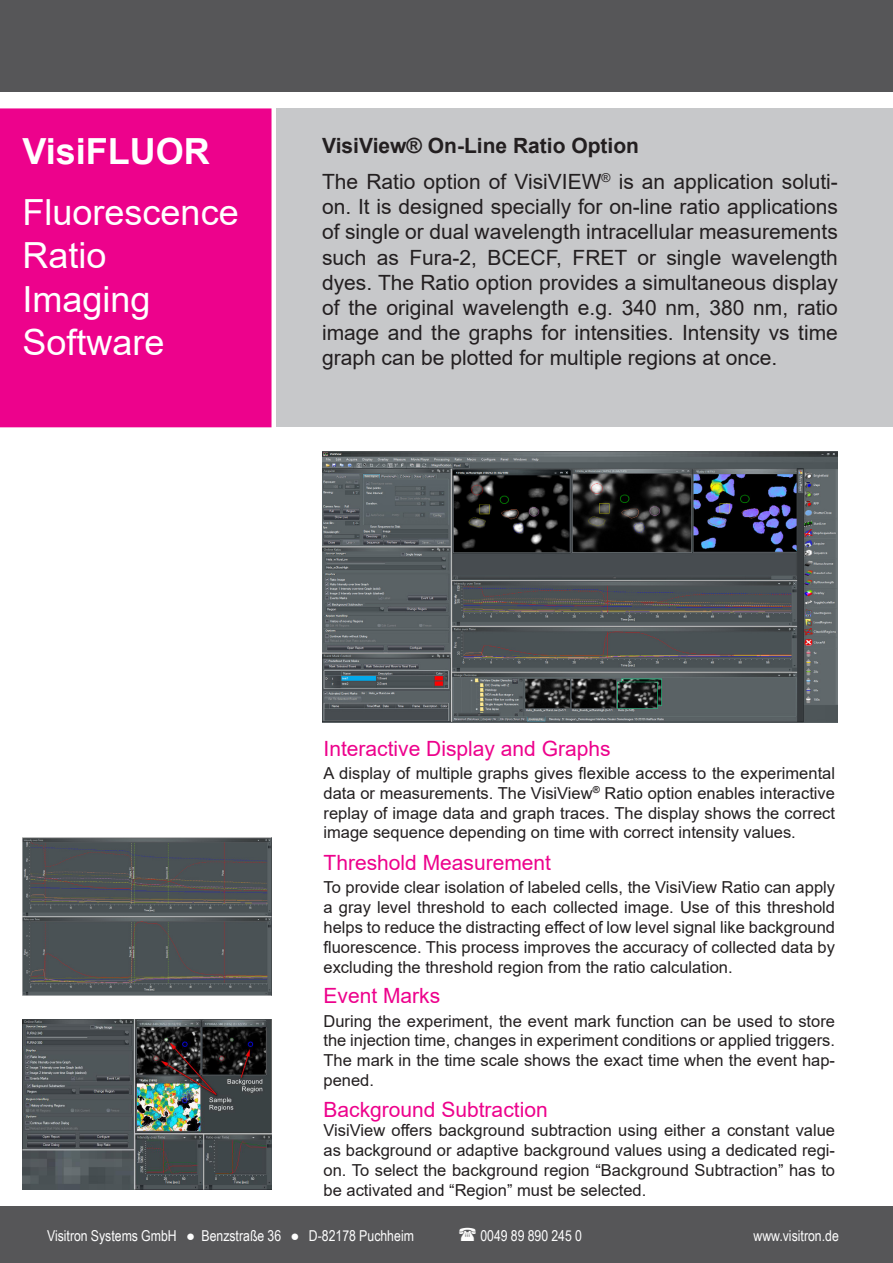
<style>
.page{position:relative;width:893px;height:1263px;background:#fff}
.page>*{position:absolute;margin:0;border:0;box-sizing:border-box;transform-origin:0 0}
.t1{font:36px/61.2px "Arial";color:#fff}
.t2{font:21px/25.2px "Arial";color:#231f20;text-align:justify}
.t3{font:21px "Arial";color:#ed028c}
.t4{font:700 21px "Arial";color:#231f20}
.t5{font:16.5px/19.8px "Arial";color:#231f20;text-align:justify}
.t6{font:15px "Arial Narrow";color:#fdfdfd}
.s1{font-weight:700}
.s2{font-family:"Arial"}
</style>
<div class="page">
<div style="left:0;top:1206px;width:893px;height:57px;background:#565658"></div>
<div style="left:0;top:0;width:893px;height:92px;background:#565658"></div>
<div style="left:0;top:108px;width:272px;height:319px;background:#ed028c"></div>
<div style="left:276px;top:108px;width:617px;height:319px;background:#c7c8ca"></div>
<img style="left:322px;top:452px;width:515px;height:271px">
<img style="left:23px;top:837px;width:248px;height:159px">
<img style="left:23px;top:1020px;width:248px;height:169px">
<p class="t1" style="left:23px;top:120px;width:218px"><span class="s1">VisiFLUOR<br></span>Fluorescence</p>
<p class="t1" style="left:23px;top:234px;width:130px;line-height:43.2px">Ratio<br>Imaging</p>
<p class="t1" style="left:23px;top:311px;width:144px">Software</p>
<p class="t4" style="left:322px;top:131px;width:318px">VisiView® On-Line Ratio Option</p>
<p class="t2" style="left:322px;top:169px;width:517px">The Ratio option of VisiVIEW<sup>®</sup> is an application soluti&shy;on. It is designed specially for on-line ratio applications of single or dual wavelength intracellular measurements such as Fura-2, BCECF, FRET or single wavelength dyes. The Ratio option provides a simultaneous display of the original wavelength e.g. 340 nm, 380 nm, ratio image and the graphs for intensities. Intensity vs time graph can be plotted for multiple regions at once.</p>
<p class="t3" style="left:324px;top:734px;width:289px">Interactive Display and Graphs</p>
<p class="t5" style="left:324px;top:763px;width:513px">A display of multiple graphs gives flexible access to the experimental data or measurements. The VisiView<sup>®</sup> Ratio option enables interactive replay of image data and graph traces. The display shows the correct image sequence depending on time with correct intensity values.</p>
<p class="t3" style="left:324px;top:848px;width:229px">Threshold Measurement</p>
<p class="t5" style="left:324px;top:878px;width:513px">To provide clear isolation of labeled cells, the VisiView Ratio can apply a gray level threshold to each collected image. Use of this threshold helps to reduce the distracting effect of low level signal like background fluorescence. This process improves the accuracy of collected data by excluding the threshold region from the ratio calculation.</p>
<p class="t3" style="left:324px;top:981px;width:118px">Event Marks</p>
<p class="t5" style="left:324px;top:1011px;width:513px">During the experiment, the event mark function can be used to store the injection time, changes in experiment conditions or applied triggers.<br>The mark in the time scale shows the exact time when the event hap&shy;pened.</p>
<p class="t3" style="left:324px;top:1095px;width:226px">Background Subtraction</p>
<p class="t5" style="left:324px;top:1121px;width:513px">VisiView offers background subtraction using either a constant value as background or adaptive background values using a dedicated regi&shy;on. To select the background region “Background Subtraction” has to be activated and “Region” must be selected.</p>
<p class="t6" style="left:47px;top:1225px;width:368px">Visitron Systems GmbH <span class="s2">●</span> Benzstraße 36 <span class="s2">●</span> D-82178 Puchheim</p>
<p class="t6" style="left:480px;top:1225px;width:103px">0049 89 890 245 0</p>
<p class="t6" style="left:753px;top:1225px;width:87px">www.visitron.de</p>
</div>
